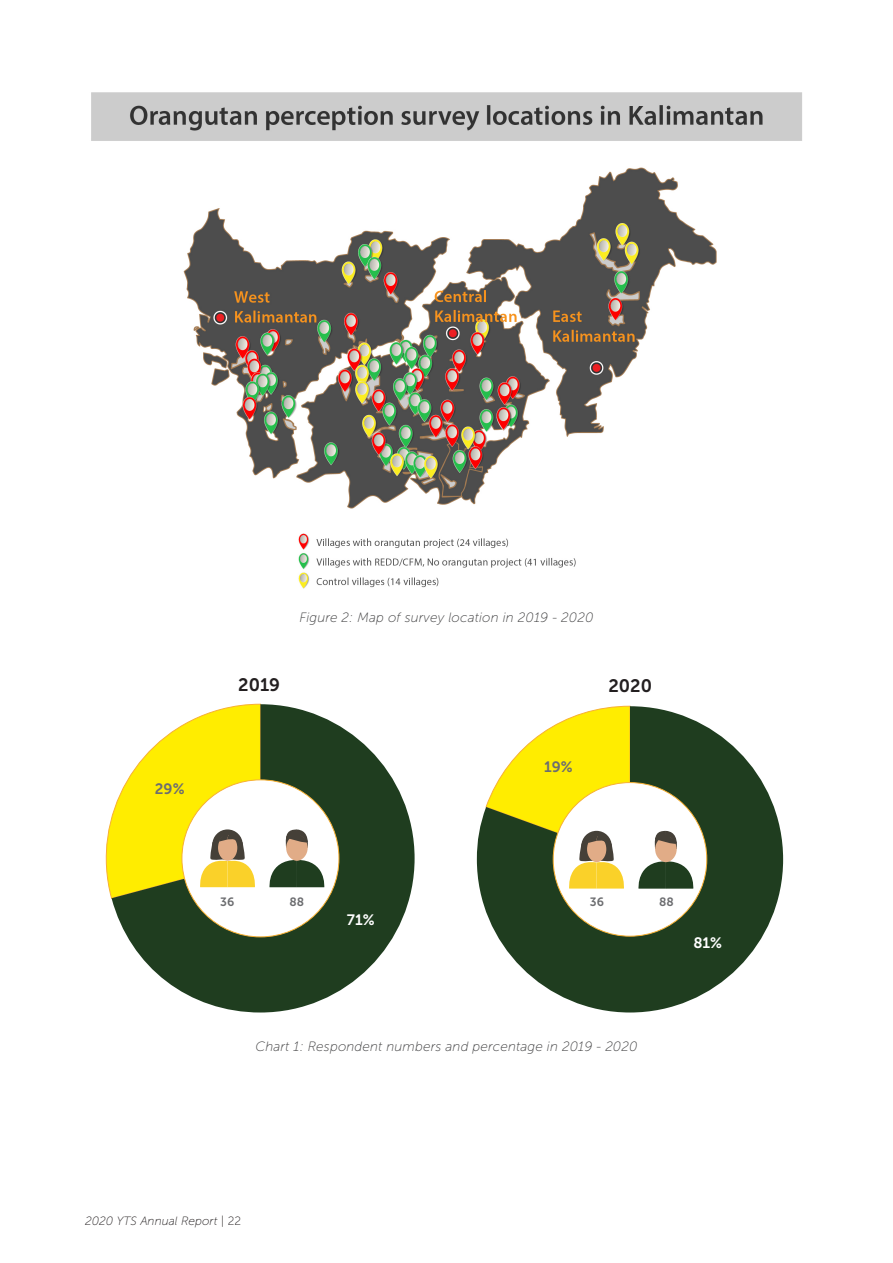
<style>
.page{position:relative;width:893px;height:1263px;background:#fff}
.page>*{position:absolute;margin:0;border:0;box-sizing:border-box;transform-origin:0 0}
.t1{font:18px "Museo Sans 700";color:#231f20}
.Persen{font:15px "Museo Sans 700";color:#6c6d70}
.Persen-2{font:15px "Museo Sans 700";color:#fff}
.Caption_-_C{font:italic 13.5px "Museo Sans 100";letter-spacing:.01em;color:#3e3e3f}
.t2{font:italic 12px "Museo Sans 100";color:#231f20}
.Persen-3{font:12px "Museo Sans 700";color:#6c6d70}
.s1{font-style:normal}
</style>
<div class="page">
<img style="left:91px;top:92px;width:711px;height:497px">
<svg style="left:112px;top:704px;width:303px;height:308px;fill:#1f3d1f"></svg>
<div style="left:182px;top:780px;width:157px;height:157px;background:#fff;border-radius:50%"></div>
<svg style="left:105px;top:704px;width:156px;height:194px"></svg>
<svg style="left:269px;top:860px;width:56px;height:27px"></svg>
<div style="left:286px;top:835px;width:22px;height:26px;background:#e1ac87;border-radius:50%"></div>
<svg style="left:477px;top:706px;width:306px;height:306px;fill:#1f3d1f"></svg>
<div style="left:553px;top:782px;width:154px;height:154px;background:#fff;border-radius:50%"></div>
<svg style="left:486px;top:706px;width:144px;height:182px"></svg>
<div style="left:655px;top:836px;width:22px;height:26px;background:#e1ac87;border-radius:50%"></div>
<hr style="left:296px;top:861px;width:2px;height:26px;background:#1f3d1f;border-radius:50%">
<svg style="left:638px;top:861px;width:56px;height:28px"></svg>
<svg style="left:285px;top:829px;width:23px;height:19px"></svg>
<svg style="left:654px;top:831px;width:23px;height:18px"></svg>
<p class="Persen" style="left:155px;top:781px;width:31px">29%</p>
<p class="Caption_-_C" style="left:299px;top:610px;width:296px">Figure 2: Map of survey location in 2019 - 2020</p>
<p class="t1" style="left:238px;top:675px;width:43px">2019</p>
<p class="t1" style="left:608px;top:676px;width:45px">2020</p>
<p class="Persen" style="left:544px;top:758px;width:30px">19%</p>
<p class="Persen-3" style="left:220px;top:895px;width:16px">36</p>
<p class="Persen-3" style="left:290px;top:895px;width:16px">88</p>
<p class="Persen-3" style="left:590px;top:895px;width:16px">36</p>
<p class="Persen-3" style="left:659px;top:895px;width:16px">88</p>
<p class="Persen-2" style="left:347px;top:911px;width:29px">71%</p>
<p class="Persen-2" style="left:693px;top:935px;width:30px">81%</p>
<p class="Caption_-_C" style="left:255px;top:1039px;width:384px">Chart 1: Respondent numbers and percentage in 2019 - 2020</p>
<p class="t2" style="left:85px;top:1215px;width:158px">2020 YTS Annual Report | <span class="s1">22</span></p>
</div>
